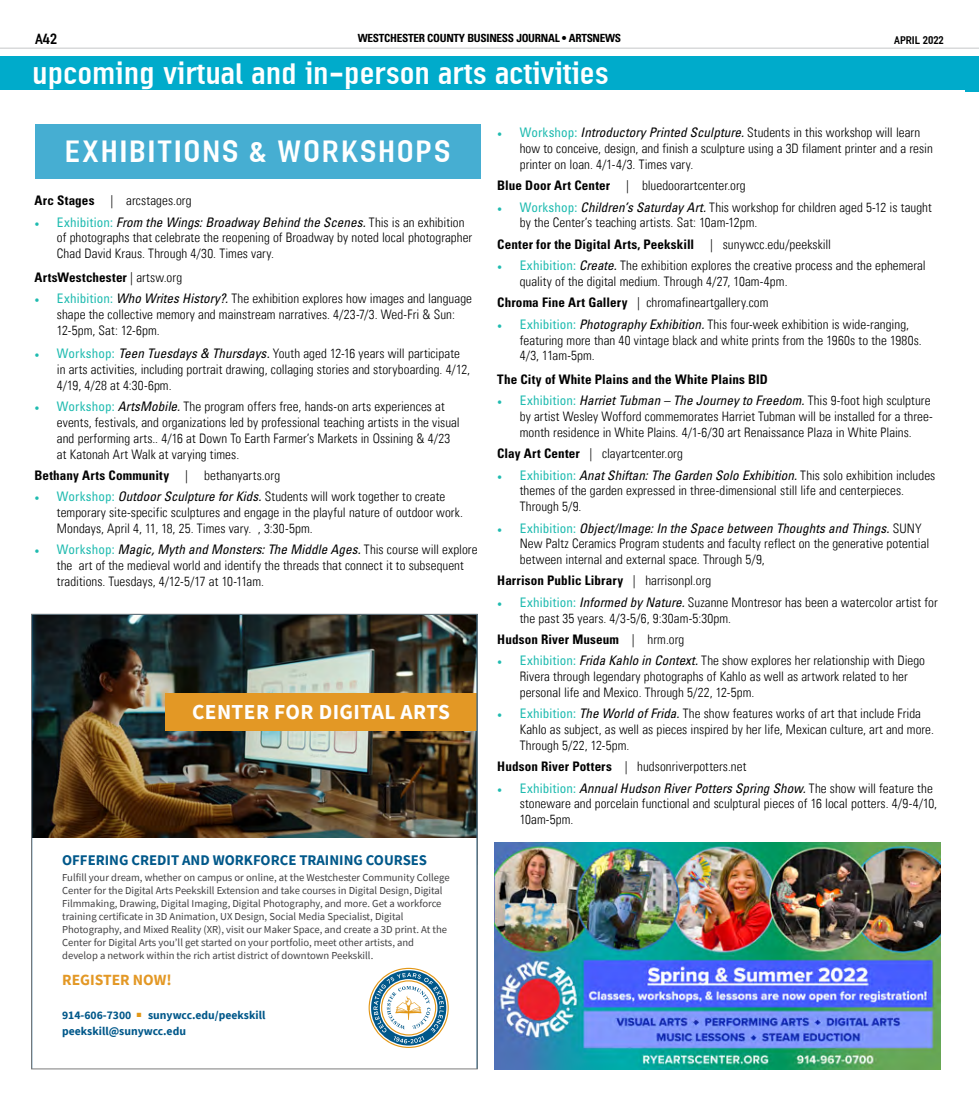
<style>
.page{position:relative;width:979px;height:1103px;background:#fff}
.page>*{position:absolute;margin:0;border:0;box-sizing:border-box;transform-origin:0 0}
.t1{font:31.25px "Ordinar Com";letter-spacing:.05em;color:#fff}
.t2{font:30px "Ordinar Com";letter-spacing:.01em;color:#fff}
.t3{font:700 21.25px "Source Sans Pro";letter-spacing:.02em;color:#fff}
.t4{font:700 15.5px "Source Sans Pro";color:#e39825}
.t5{font:15px "Ordinar Com";color:#000}
.t6{font:700 14.75px "Source Sans Pro";color:#00588a}
.t7{font:13.12px/15.8px "Univers Com 47 Light Cond";letter-spacing:.005em;color:#000}
.t8{font:italic condensed 13.12px "Univers LT Pro";letter-spacing:.005em;color:#000}
.t9{font:700 condensed 13.12px "Univers LT Pro";letter-spacing:.01em;color:#000}
.t10{font:700 11.62px/16.1px "Source Sans Pro";color:#00588a}
.t11{font:700 condensed 11.25px "Univers LT Pro";letter-spacing:-.025em;color:#000}
.t12{font:11.25px "Ordinar Com";letter-spacing:-.015em;color:#000}
.t13{font:10.62px/13px "Source Sans Pro";color:#414042}
.s1{font-family:"Minion Pro";color:#1fbbb0}
.s2{font-family:"Univers LT Pro";font-stretch:condensed;color:#1fbbb0}
.s3{font-family:"Univers LT Pro";font-style:italic;font-stretch:condensed}
.s4{font-family:"Univers LT Pro";font-weight:700;font-stretch:condensed}
.s5{font-family:"Univers Com 47 Light Cond";font-weight:400;font-stretch:normal}
.s6{font-family:"Minion Pro";font-style:normal;font-stretch:normal;color:#1fbbb0}
.s7{font-style:normal;color:#1fbbb0}
.s8{font-family:"Univers Com 47 Light Cond";font-style:normal;font-stretch:normal}
.s9{font-family:"Lucida Grande";color:#e29717}
</style>
<div class="page">
<hr style="left:0;top:48px;width:979px;height:1px;background:#a7a9ac">
<div style="left:0;top:57px;width:979px;height:33px;background:#00abcb"></div>
<div style="left:966px;top:58px;width:13px;height:34px;background:#00abcb"></div>
<img style="left:34px;top:616px;width:441px;height:222px">
<div style="left:165px;top:693px;width:312px;height:37px;background:#e39825"></div>
<svg style="left:369px;top:967px;width:80px;height:81px"></svg>
<div style="left:35px;top:124px;width:445px;height:54px;background:#46aed2"></div>
<img style="left:495px;top:842px;width:445px;height:227px">
<p class="t5" style="left:35px;top:29px;width:24px">A42</p>
<p class="t11" style="left:358px;top:31px;width:265px">WESTCHESTER COUNTY BUSINESS JOURNAL • ARTSNEWS</p>
<p class="t12" style="left:894px;top:33px;width:51px">APRIL 2022</p>
<h2 class="t2" style="left:32px;top:53px;width:578px">upcoming virtual and in-person arts activities</h2>
<p class="t7" style="left:520px;top:125px;width:414px;text-indent:-22px"><span class="s1">•</span> <span class="s2">Workshop:</span> <span class="s3">Introductory Printed Sculpture.</span> Students in this workshop will learn how to conceive, design, and finish a sculpture using a 3D filament printer and a resin printer on loan. 4/1-4/3. Times vary.</p>
<p class="t7" style="left:497px;top:178px;width:250px"><span class="s4">Blue Door Art Center</span> | bluedoorartcenter.org</p>
<p class="t7" style="left:520px;top:199px;width:413px;text-indent:-22px"><span class="s1">•</span> <span class="s2">Workshop:</span> <span class="s3">Children’s Saturday Art.</span> This workshop for children aged 5-12 is taught by the Center’s teaching artists. Sat: 10am-12pm.</p>
<p class="t9" style="left:497px;top:236px;width:335px">Center for the Digital Arts, Peekskill <span class="s5">| sunywcc.edu/peekskill</span></p>
<p class="t7" style="left:520px;top:258px;width:407px;text-indent:-23px"><span class="s1">•</span> <span class="s2">Exhibition:</span> <span class="s3">Create.</span> The exhibition explores the creative process and the ephemeral quality of the digital medium. Through 4/27, 10am-4pm.</p>
<p class="t7" style="left:497px;top:295px;width:273px"><span class="s4">Chroma Fine Art Gallery</span> | chromafineartgallery.com</p>
<p class="t7" style="left:520px;top:316px;width:403px;text-indent:-22px"><span class="s1">•</span> <span class="s2">Exhibition:</span> <span class="s3">Photography Exhibition.</span> This four-week exhibition is wide-ranging, featuring more than 40 vintage black and white prints from the 1960s to the 1980s.<br>4/3, 11am-5pm.</p>
<p class="t9" style="left:497px;top:371px;width:272px">The City of White Plains and the White Plains BID</p>
<p class="t8" style="left:497px;top:392px;width:435px"><span class="s6">•</span> <span class="s7">Exhibition:</span> Harriet Tubman – The Journey to Freedom. <span class="s8">This 9-foot high sculpture</span></p>
<p class="t7" style="left:520px;top:408px;width:415px">by artist Wesley Wofford commemorates Harriet Tubman will be installed for a three&shy;month residence in White Plains. 4/1-6/30 art Renaissance Plaza in White Plains.</p>
<p class="t7" style="left:497px;top:446px;width:187px"><span class="s4">Clay Art Center</span> | clayartcenter.org</p>
<p class="t8" style="left:497px;top:466px;width:440px"><span class="s6">•</span> <span class="s7">Exhibition:</span> Anat Shiftan: The Garden Solo Exhibition. <span class="s8">This solo exhibition includes</span></p>
<p class="t7" style="left:520px;top:483px;width:386px">themes of the garden expressed in three-dimensional still life and centerpieces.<br>Through 5/9.</p>
<p class="t8" style="left:497px;top:519px;width:426px"><span class="s6">•</span> <span class="s7">Exhibition:</span> Object/Image: In the Space between Thoughts and Things. <span class="s8">SUNY</span></p>
<p class="t7" style="left:520px;top:536px;width:411px">New Paltz Ceramics Program students and faculty reflect on the generative potential between internal and external space. Through 5/9,</p>
<p class="t9" style="left:497px;top:572px;width:216px">Harrison Public Library <span class="s5">| harrisonpl.org</span></p>
<p class="t7" style="left:520px;top:594px;width:419px;text-indent:-22px"><span class="s1">•</span> <span class="s2">Exhibition:</span> <span class="s3">Informed by Nature.</span> Suzanne Montresor has been a watercolor artist for the past 35 years. 4/3-5/6, 9:30am-5:30pm.</p>
<p class="t9" style="left:497px;top:631px;width:189px">Hudson River Museum <span class="s5">| hrm.org</span></p>
<p class="t7" style="left:520px;top:653px;width:407px;text-indent:-22px"><span class="s1">•</span> <span class="s2">Exhibition:</span> <span class="s3">Frida Kahlo in Context.</span> The show explores her relationship with Diego<br>Rivera through legendary photographs of Kahlo as well as artwork related to her personal life and Mexico. Through 5/22, 12-5pm.</p>
<p class="t7" style="left:520px;top:705px;width:416px;text-indent:-22px"><span class="s1">•</span> <span class="s2">Exhibition:</span> <span class="s3">The World of Frida.</span> The show features works of art that include Frida<br>Kahlo as subject, as well as pieces inspired by her life, Mexican culture, art and more.<br>Through 5/22, 12-5pm.</p>
<p class="t7" style="left:497px;top:758px;width:251px"><span class="s4">Hudson River Potters</span> | hudsonriverpotters.net</p>
<p class="t8" style="left:497px;top:779px;width:437px"><span class="s6">•</span> <span class="s7">Exhibition:</span> Annual Hudson River Potters Spring Show. <span class="s8">The show will feature the</span></p>
<p class="t7" style="left:520px;top:795px;width:419px">stoneware and porcelain functional and sculptural pieces of 16 local potters. 4/9-4/10,<br>10am-5pm.</p>
<h1 class="t1" style="left:65px;top:130px;width:387px">EXHIBITIONS &amp; WORKSHOPS</h1>
<p class="t7" style="left:34px;top:193px;width:159px"><span class="s4">Arc Stages</span> | arcstages.org</p>
<p class="t8" style="left:34px;top:214px;width:432px"><span class="s6">•</span> <span class="s7">Exhibition:</span> From the Wings: Broadway Behind the Scenes. <span class="s8">This is an exhibition</span></p>
<p class="t7" style="left:57px;top:230px;width:417px">of photographs that celebrate the reopening of Broadway by noted local photographer<br>Chad David Kraus. Through 4/30. Times vary.</p>
<p class="t9" style="left:34px;top:269px;width:149px">ArtsWestchester <span class="s5">| artsw.org</span></p>
<p class="t7" style="left:57px;top:291px;width:417px;text-indent:-22px"><span class="s1">•</span> <span class="s2">Exhibition:</span> <span class="s3">Who Writes History?.</span> The exhibition explores how images and language shape the collective memory and mainstream narratives. 4/23-7/3. Wed-Fri &amp; Sun:<br>12-5pm, Sat: 12-6pm.</p>
<p class="t7" style="left:57px;top:346px;width:415px;text-indent:-22px"><span class="s1">•</span> <span class="s2">Workshop:</span> <span class="s3">Teen Tuesdays &amp; Thursdays.</span> Youth aged 12-16 years will participate in arts activities, including portrait drawing, collaging stories and storyboarding. 4/12,<br>4/19, 4/28 at 4:30-6pm.</p>
<p class="t7" style="left:57px;top:399px;width:404px;text-indent:-22px"><span class="s1">•</span> <span class="s2">Workshop:</span> <span class="s3">ArtsMobile.</span> The program offers free, hands-on arts experiences at events, festivals, and organizations led by professional teaching artists in the visual and performing arts.. 4/16 at Down To Earth Farmer’s Markets in Ossining &amp; 4/23 at Katonah Art Walk at varying times.</p>
<p class="t9" style="left:34px;top:467px;width:247px">Bethany Arts Community <span class="s5">| bethanyarts.org</span></p>
<p class="t7" style="left:57px;top:489px;width:408px;text-indent:-22px"><span class="s1">•</span> <span class="s2">Workshop:</span> <span class="s3">Outdoor Sculpture for Kids.</span> Students will work together to create temporary site-specific sculptures and engage in the playful nature of outdoor work.<br>Mondays, April 4, 11, 18, 25. Times vary. , 3:30-5pm.</p>
<p class="t8" style="left:34px;top:541px;width:445px"><span class="s6">•</span> <span class="s7">Workshop:</span> Magic, Myth and Monsters: The Middle Ages. <span class="s8">This course will explore</span></p>
<p class="t7" style="left:57px;top:557px;width:408px">the art of the medieval world and identify the threads that connect it to subsequent traditions. Tuesdays, 4/12-5/17 at 10-11am.</p>
<h3 class="t3" style="left:192px;top:697px;width:259px">CENTER FOR DIGITAL ARTS</h3>
<p class="t6" style="left:62px;top:850px;width:366px">OFFERING CREDIT AND WORKFORCE TRAINING COURSES</p>
<p class="t13" style="left:62px;top:871px;width:389px">Fulfill your dream, whether on campus or online, at the Westchester Community College Center for the Digital Arts Peekskill Extension and take courses in Digital Design, Digital Filmmaking, Drawing, Digital Imaging, Digital Photography, and more. Get a workforce training certificate in 3D Animation, UX Design, Social Media Specialist, Digital Photography, and Mixed Reality (XR), visit our Maker Space, and create a 3D print. At the Center for Digital Arts you’ll get started on your portfolio, meet other artists, and develop a network within the rich artist district of downtown Peekskill.</p>
<p class="t4" style="left:62px;top:969px;width:111px">REGISTER NOW!</p>
<p class="t10" style="left:62px;top:1006px;width:205px">914-606-7300 <span class="s9">▪</span> sunywcc.edu/peekskill peekskill@sunywcc.edu</p>
</div>
